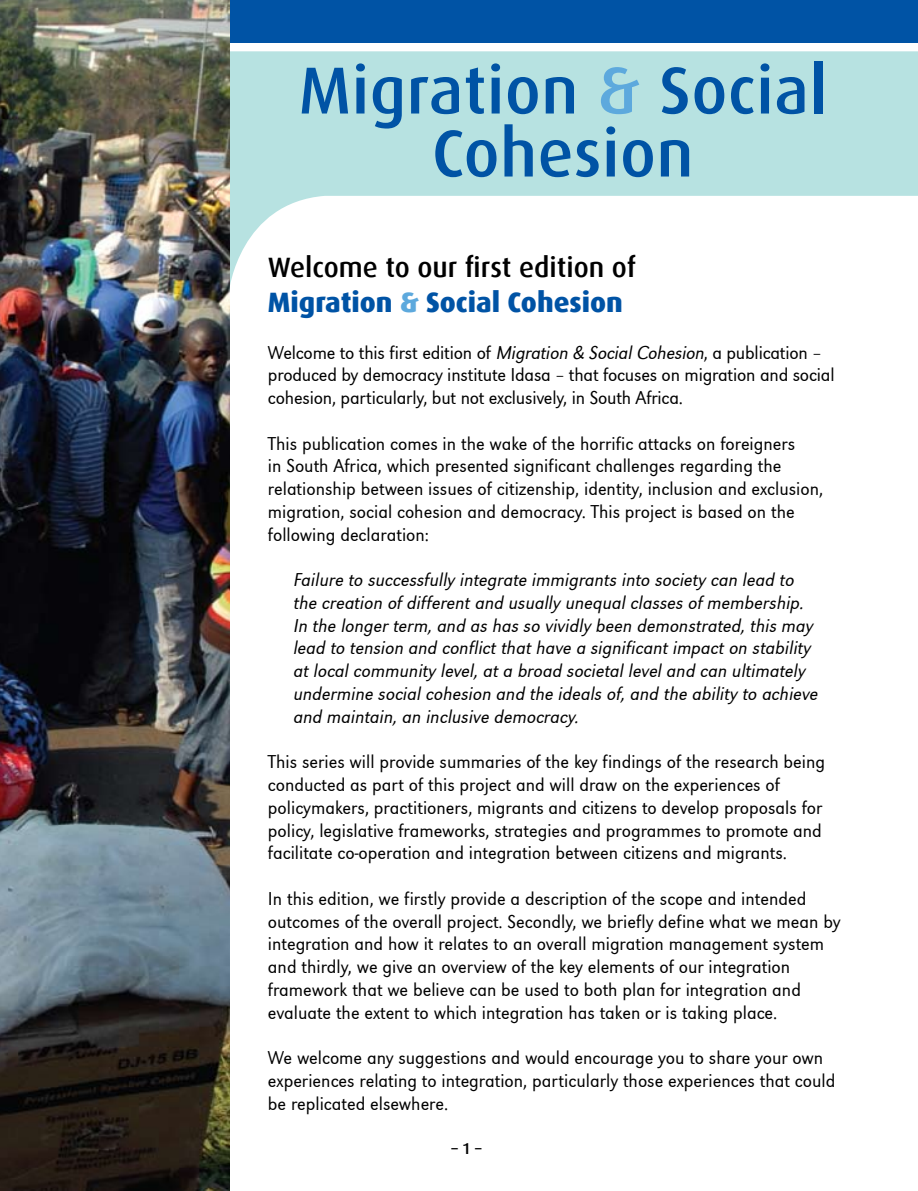
<style>
.page{position:relative;width:918px;height:1191px;background:#fff}
.page>*{position:absolute;margin:0;border:0;box-sizing:border-box;transform-origin:0 0}
.t1{font:500 66.5px/63px "Dax";letter-spacing:.01em;color:#0053a5;text-align:center}
.t2{font:500 28px/35px "Dax";color:#000}
.t3{font:19.25px/22.8px "URW Grotesk T Ligh Narr";color:#000}
.t4{font:italic 19.25px/22.8px "URW Grotesk T Ligh Narr";color:#000}
.t5{font:500 15.75px "Dax";color:#000}
.s1{color:#5da9dd}
.s2{font-weight:800;color:#0053a5}
.s3{font-weight:800;color:#5da9dd}
.s4{font-style:italic}
</style>
<div class="page">
<svg style="left:230px;top:51px;width:688px;height:234px;fill:#b7e2e1"></svg>
<div style="left:0;top:0;width:918px;height:42px;background:#0053a5"></div>
<img style="left:0;top:0;width:230px;height:1191px">
<h1 class="t1" style="left:299px;top:60px;width:530px">Migration <span class="s1">&amp;</span> Social<br>Cohesion</h1>
<h2 class="t2" style="left:268px;top:250px;width:370px">Welcome to our first edition of<br><span class="s2">Migration</span> <span class="s3">&amp;</span> <span class="s2">Social Cohesion</span></h2>
<p class="t3" style="left:268px;top:340px;width:568px">Welcome to this first edition of <span class="s4">Migration &amp; SocialCohesion</span>, a publication – produced by democracy institute Idasa – that focuses on migration and social cohesion, particularly, but not exclusively, in South Africa.</p>
<p class="t3" style="left:268px;top:431px;width:557px">This publication comes in the wake of the horrific attacks on foreigners<br>in South Africa, which presented significant challenges regarding the relationship between issues of citizenship, identity, inclusion and exclusion, migration, social cohesion and democracy. This project is based on the following declaration:</p>
<p class="t4" style="left:293px;top:568px;width:530px">Failure to successfully integrate immigrants into society can lead to the creation ofdifferentand usually unequalclasses ofmembership.<br>In the longerterm,and as has so vividly been demonstrated,this may lead to tension and conflictthathave a significantimpacton stability atlocalcommunity level,ata broad societalleveland can ultimately undermine socialcohesion and the ideals of,and the ability to achieve and maintain,an inclusive democracy.</p>
<p class="t3" style="left:268px;top:750px;width:558px">This series will provide summaries of the key findings of the research being conducted as part of this project and will draw on the experiences of policymakers, practitioners, migrants and citizens to develop proposals for policy, legislative frameworks, strategies and programmes to promote and facilitate co-operation and integration between citizens and migrants.</p>
<p class="t3" style="left:268px;top:887px;width:574px">In this edition, we firstly provide a description of the scope and intended outcomes of the overall project. Secondly, we briefly define what we mean by integration and how it relates to an overall migration management system and thirdly, we give an overview of the key elements of our integration framework that we believe can be used to both plan for integration and evaluate the extent to which integration has taken or is taking place.</p>
<p class="t3" style="left:268px;top:1046px;width:569px">We welcome any suggestions and would encourage you to share your own experiences relating to integration, particularly those experiences that could be replicated elsewhere.</p>
<p class="t5" style="left:451px;top:1139px;width:32px">– 1 –</p>
</div>
